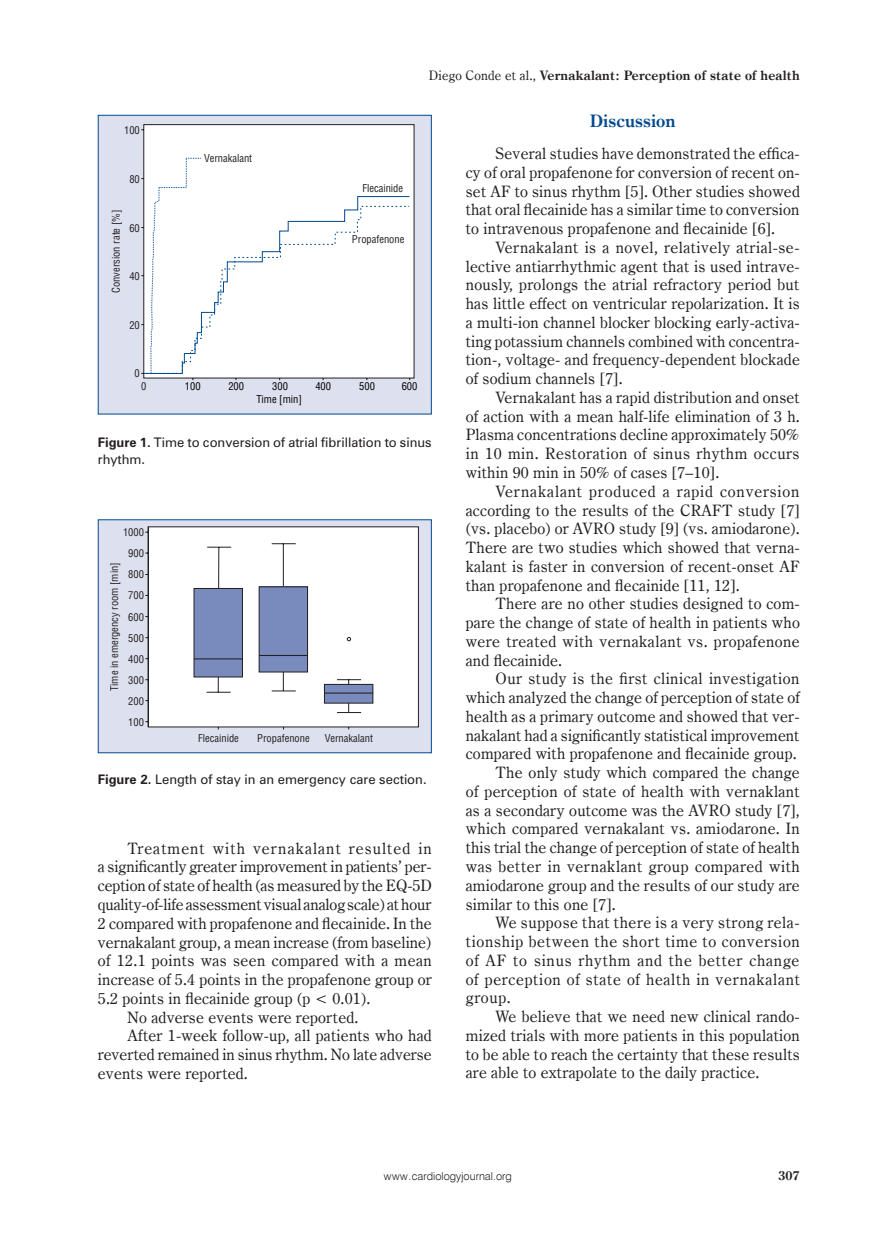
<style>
.page{position:relative;width:872px;height:1234px;background:#fff}
.page>*{position:absolute;margin:0;border:0;box-sizing:border-box;transform-origin:0 0}
._05_-_Śródtytuł_-_1{font:700 17.25px "Century Oldst EU";color:#014990}
._08_-_Tekst{font:15.75px/18.8px "Century Oldst EU";letter-spacing:.015em;color:#231f20;text-align:justify}
.t1{font:700 13.05px "Century Oldst EU";letter-spacing:.015em;color:#231f20}
.t2{font:700 12.75px "Century Oldst EU";color:#231f20}
._15_-_Rycina_-_podpi{font:12px/17.2px "Zurich PL";color:#231f20}
.t3{font:10.95px "Swis 721 Lt EU";color:#231f20}
.t4{font:10.5px "Switzerland Condensed";color:#231f20}
.t5{font:10.5px "Switzerland Condensed";color:#000002}
.s1{font-weight:400}
.s2{font-weight:700}
</style>
<div class="page">
<div style="left:98px;top:115px;width:334px;height:299px;background:#dde1ef;border:1px solid #014990"></div>
<div style="left:98px;top:519px;width:334px;height:234px;background:#dde1ef"></div>
<svg style="left:141px;top:124px;width:274px;height:257px;background:#f3f3f4"></svg>
<svg style="left:143px;top:196px;width:267px;height:178px;background:#e6e7ea"></svg>
<div style="left:145px;top:205px;width:265px;height:169px;background:#fff"></div>
<div style="left:150px;top:157px;width:52px;height:217px;background:#fff"></div>
<svg style="left:145px;top:526px;width:274px;height:204px;background:#f6f6f6"></svg>
<hr style="left:348px;top:679px;width:1px;height:33px;background:#231f20">
<svg style="left:337px;top:679px;width:24px;height:1px"></svg>
<svg style="left:337px;top:712px;width:24px;height:1px"></svg>
<hr style="left:283px;top:543px;width:1px;height:147px;background:#231f20">
<svg style="left:272px;top:543px;width:24px;height:1px"></svg>
<svg style="left:272px;top:690px;width:24px;height:1px"></svg>
<svg style="left:206px;top:546px;width:26px;height:147px;background:#ededed"></svg>
<div style="left:324px;top:684px;width:49px;height:19px;background:#788bbc"></div>
<div style="left:324px;top:683px;width:49px;height:20px;border:1px solid #231f20"></div>
<div style="left:259px;top:586px;width:48px;height:86px;background:#788bbc"></div>
<div style="left:259px;top:586px;width:49px;height:86px;border:1px solid #231f20"></div>
<div style="left:194px;top:588px;width:48px;height:88px;background:#788bbc"></div>
<div style="left:194px;top:588px;width:49px;height:89px;border:1px solid #231f20"></div>
<hr style="left:324px;top:692px;width:49px;height:1px;background:#231f20">
<hr style="left:259px;top:654px;width:49px;height:2px;background:#231f20">
<hr style="left:194px;top:658px;width:49px;height:1px;background:#231f20">
<svg style="left:347px;top:637px;width:4px;height:4px"></svg>
<p class="t1" style="left:429px;top:67px;width:372px"><span class="s1">Diego Conde et al.,</span> Vernakalant: Perception of state of health</p>
<p class="t4" style="left:124px;top:124px;width:17px">100</p>
<p class="t4" style="left:129px;top:173px;width:12px">80</p>
<p class="t4" style="left:110px;top:293px;width:85px;rotate:-90deg">Conversion rate [%]</p>
<p class="t4" style="left:129px;top:221px;width:12px">60</p>
<p class="t4" style="left:129px;top:270px;width:12px">40</p>
<p class="t4" style="left:129px;top:318px;width:12px">20</p>
<p class="t4" style="left:135px;top:367px;width:7px">0</p>
<p class="t4" style="left:204px;top:152px;width:50px">Vernakalant</p>
<p class="t4" style="left:362px;top:182px;width:42px">Flecainide</p>
<p class="t4" style="left:352px;top:233px;width:54px">Propafenone</p>
<p class="t4" style="left:141px;top:380px;width:7px">0</p>
<p class="t5" style="left:185px;top:380px;width:17px">100</p>
<p class="t5" style="left:228px;top:380px;width:17px">200</p>
<p class="t5" style="left:272px;top:380px;width:17px">300</p>
<p class="t5" style="left:315px;top:380px;width:17px">400</p>
<p class="t5" style="left:402px;top:380px;width:17px">600</p>
<p class="t5" style="left:256px;top:393px;width:47px">Time [min]</p>
<p class="t5" style="left:359px;top:380px;width:17px">500</p>
<p class="_15_-_Rycina_-_podpi" style="left:98px;top:433px;width:335px"><span class="s2">Figure 1.</span> Time to conversion of atrial fibrillation to sinus rhythm.</p>
<p class="t4" style="left:123px;top:526px;width:22px">1000</p>
<p class="t4" style="left:108px;top:690px;width:130px;rotate:-90deg">Time in emergency room [min]</p>
<p class="t4" style="left:128px;top:547px;width:17px">900</p>
<p class="t4" style="left:128px;top:568px;width:17px">800</p>
<p class="t4" style="left:128px;top:589px;width:17px">700</p>
<p class="t4" style="left:128px;top:610px;width:17px">600</p>
<p class="t4" style="left:128px;top:631px;width:17px">500</p>
<p class="t4" style="left:128px;top:652px;width:17px">400</p>
<p class="t4" style="left:128px;top:673px;width:17px">300</p>
<p class="t4" style="left:128px;top:694px;width:17px">200</p>
<p class="t4" style="left:128px;top:715px;width:17px">100</p>
<p class="t4" style="left:198px;top:731px;width:42px">Flecainide</p>
<p class="t4" style="left:257px;top:731px;width:54px">Propafenone</p>
<p class="t4" style="left:325px;top:731px;width:50px">Vernakalant</p>
<p class="_15_-_Rycina_-_podpi" style="left:98px;top:770px;width:330px"><span class="s2">Figure 2.</span> Length of stay in an emergency care section.</p>
<p class="_08_-_Tekst" style="left:98px;top:838px;width:336px;text-indent:30px">Treatment with vernakalant resulted in a significantly greater improvement in patients’ per&shy;ception of state of health (as measured by the EQ-5D quality-of-life assessment visual analog scale) at hour 2 compared with propafenone and flecainide. In the vernakalant group, a mean increase (from baseline) of 12.1 points was seen compared with a mean increase of 5.4 points in the propafenone group or 5.2 points in flecainide group (p &lt; 0.01).</p>
<p class="_08_-_Tekst" style="left:128px;top:1007px;width:232px">No adverse events were reported.</p>
<p class="_08_-_Tekst" style="left:98px;top:1026px;width:335px;text-indent:30px">After 1-week follow-up, all patients who had reverted remained in sinus rhythm. No late adverse events were reported.</p>
<p class="_05_-_Śródtytuł_-_1" style="left:590px;top:111px;width:87px">Discussion</p>
<p class="_08_-_Tekst" style="left:466px;top:144px;width:336px;text-indent:30px">Several studies have demonstrated the effica&shy;cy of oral propafenone for conversion of recent on&shy;set AF to sinus rhythm [5]. Other studies showed that oral flecainide has a similar time to conversion to intravenous propafenone and flecainide [6].</p>
<p class="_08_-_Tekst" style="left:466px;top:238px;width:336px;text-indent:30px">Vernakalant is a novel, relatively atrial-se&shy;lective antiarrhythmic agent that is used intrave&shy;nously, prolongs the atrial refractory period but has little effect on ventricular repolarization. It is a multi-ion channel blocker blocking early-activa&shy;ting potassium channels combined with concentra&shy;tion-, voltage- and frequency-dependent blockade of sodium channels [7].</p>
<p class="_08_-_Tekst" style="left:466px;top:388px;width:335px;text-indent:30px">Vernakalant has a rapid distribution and onset of action with a mean half-life elimination of 3 h.<br>Plasma concentrations decline approximately 50% in 10 min. Restoration of sinus rhythm occurs within 90 min in 50% of cases [7–10].</p>
<p class="_08_-_Tekst" style="left:466px;top:482px;width:335px;text-indent:30px">Vernakalant produced a rapid conversion according to the results of the CRAFT study [7] (vs. placebo) or AVRO study [9] (vs. amiodarone).<br>There are two studies which showed that verna&shy;kalant is faster in conversion of recent-onset AF than propafenone and flecainide [11, 12].</p>
<p class="_08_-_Tekst" style="left:466px;top:594px;width:335px;text-indent:30px">There are no other studies designed to com&shy;pare the change of state of health in patients who were treated with vernakalant vs. propafenone and flecainide.</p>
<p class="_08_-_Tekst" style="left:466px;top:669px;width:335px;text-indent:30px">Our study is the first clinical investigation which analyzed the change of perception of state of health as a primary outcome and showed that ver&shy;nakalant had a significantly statistical improvement compared with propafenone and flecainide group.</p>
<p class="_08_-_Tekst" style="left:466px;top:763px;width:335px;text-indent:30px">The only study which compared the change of perception of state of health with vernaklant as a secondary outcome was the AVRO study [7], which compared vernakalant vs. amiodarone. In this trial the change of perception of state of health was better in vernaklant group compared with amiodarone group and the results of our study are similar to this one [7].</p>
<p class="_08_-_Tekst" style="left:466px;top:913px;width:335px;text-indent:30px">We suppose that there is a very strong rela&shy;tionship between the short time to conversion of AF to sinus rhythm and the better change of perception of state of health in vernakalant group.</p>
<p class="_08_-_Tekst" style="left:466px;top:1007px;width:335px;text-indent:30px">We believe that we need new clinical rando&shy;mized trials with more patients in this population to be able to reach the certainty that these results are able to extrapolate to the daily practice.</p>
<p class="t3" style="left:384px;top:1169px;width:129px">www.cardiologyjournal.org</p>
<p class="t2" style="left:778px;top:1167px;width:23px">307</p>
</div>
